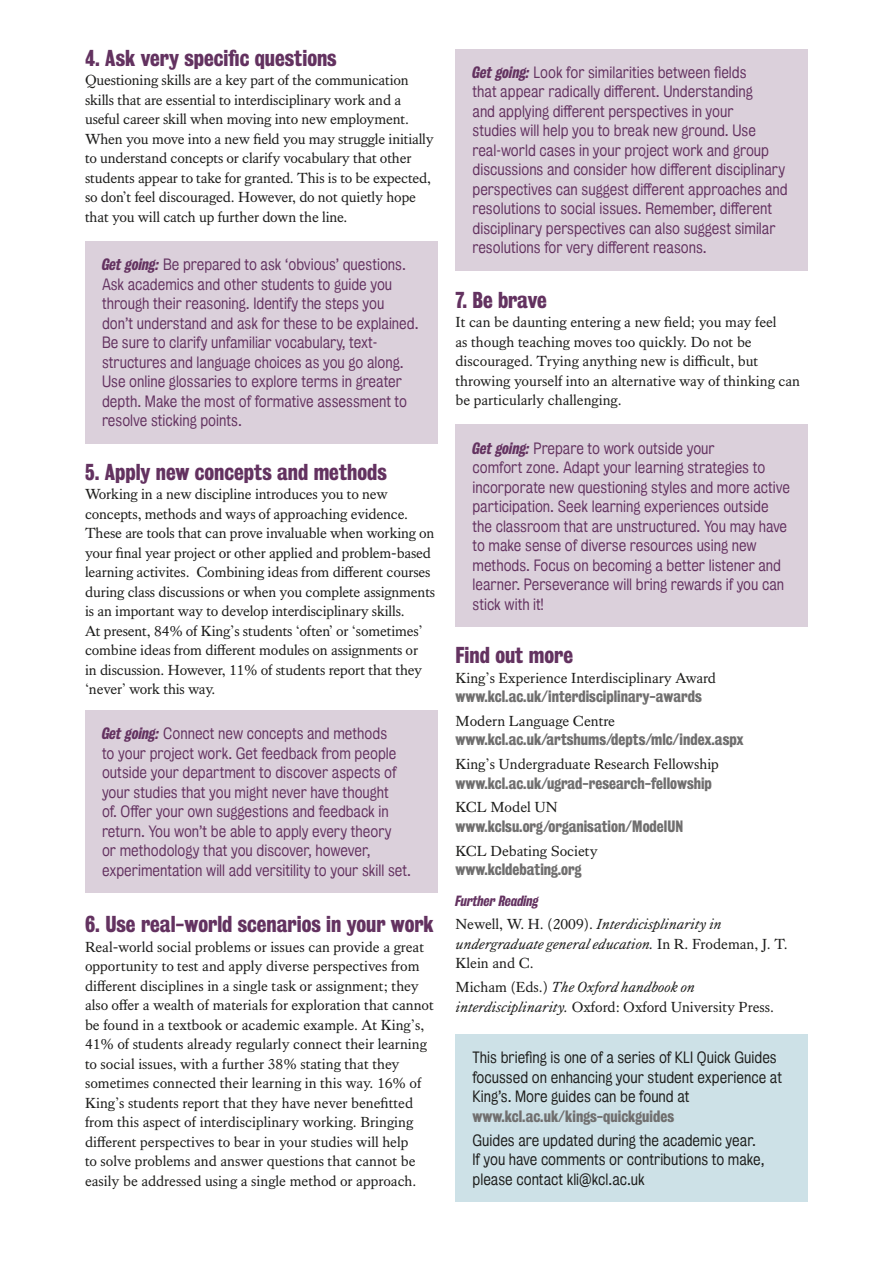
<style>
.page{position:relative;width:893px;height:1263px;background:#fff}
.page>*{position:absolute;margin:0;border:0;box-sizing:border-box;transform-origin:0 0}
.t1{font:21px "Kings Bureau Grot Three Seven";color:#633260}
.t2{font:15px/19.5px "Kings Caslon Text";letter-spacing:-.01em;color:#1d1d1b}
.t3{font:15px/19.5px "Kings Bureau Grot Five One";color:#633260}
.t4{font:15px/19.5px "Kings Bureau Grot Five One";color:#1d1d1b}
.t5{font:15px "Kings Bureau Grot Three Seven";color:#706f6f}
.t6{font:italic 15px/19.5px "Kings Caslon Text";color:#1d1d1b}
.t7{font:italic 13.5px "Kings Bureau Grot Three Seven";letter-spacing:-.01em;color:#633260}
.s1{font-family:"Kings Bureau Grot Three Seven";font-style:italic}
.s2{font-style:normal}
.s3{font-style:italic}
</style>
<div class="page">
<div style="left:85px;top:241px;width:352px;height:202px;background:#dbd0db"></div>
<div style="left:85px;top:710px;width:352px;height:183px;background:#dbd0db"></div>
<div style="left:455px;top:49px;width:353px;height:221px;background:#dbd0db"></div>
<div style="left:455px;top:425px;width:353px;height:202px;background:#dbd0db"></div>
<div style="left:455px;top:1034px;width:353px;height:167px;background:#cde1e7"></div>
<h1 class="t1" style="left:85px;top:46px;width:253px">4. Ask very specific questions</h1>
<p class="t2" style="left:85px;top:70px;width:350px">Questioning skills are a key part of the communication skills that are essential to interdisciplinary work and a useful career skill when moving into new employment.<br>When you move into a new field you may struggle initially to understand concepts or clarify vocabulary that other students appear to take for granted. This is to be expected, so don’t feel discouraged. However, do not quietly hope that you will catch up further down the line.</p>
<p class="t3" style="left:102px;top:255px;width:318px"><span class="s1">Get going:</span> Be prepared to ask ‘obvious’ questions.<br>Ask academics and other students to guide you through their reasoning. Identify the steps you don’t understand and ask for these to be explained.<br>Be sure to clarify unfamiliar vocabulary, text&shy;structures and language choices as you go along.<br>Use online glossaries to explore terms in greater depth. Make the most of formative assessment to resolve sticking points.</p>
<h1 class="t1" style="left:85px;top:460px;width:303px">5. Apply new concepts and methods</h1>
<p class="t2" style="left:85px;top:485px;width:352px">Working in a new discipline introduces you to new concepts, methods and ways of approaching evidence.<br>These are tools that can prove invaluable when working on your final year project or other applied and problem-based learning activites. Combining ideas from different courses during class discussions or when you complete assignments is an important way to develop interdisciplinary skills.<br>At present, 84% of King’s students ‘often’ or ‘sometimes’ combine ideas from different modules on assignments or<br>in discussion. However, 11% of students report that they ‘never’ work this way.</p>
<p class="t3" style="left:102px;top:724px;width:310px"><span class="s1">Get going:</span> Connect new concepts and methods<br>to your project work. Get feedback from people outside your department to discover aspects of your studies that you might never have thought<br>of. Offer your own suggestions and feedback in return. You won’t be able to apply every theory<br>or methodology that you discover, however, experimentation will add versitility to your skill set.</p>
<h1 class="t1" style="left:85px;top:912px;width:350px">6. Use real-world scenarios in your work</h1>
<p class="t2" style="left:85px;top:937px;width:350px">Real-world social problems or issues can provide a great opportunity to test and apply diverse perspectives from different disciplines in a single task or assignment; they also offer a wealth of materials for exploration that cannot be found in a textbook or academic example. At King’s, 41% of students already regularly connect their learning to social issues, with a further 38% stating that they sometimes connected their learning in this way. 16% of King’s students report that they have never benefitted from this aspect of interdisciplinary working. Bringing different perspectives to bear in your studies will help<br>to solve problems and answer questions that cannot be easily be addressed using a single method or approach.</p>
<p class="t3" style="left:472px;top:63px;width:317px"><span class="s1">Get going:</span> Look for similarities between fields<br>that appear radically different. Understanding<br>and applying different perspectives in your<br>studies will help you to break new ground. Use real-world cases in your project work and group discussions and consider how different disciplinary perspectives can suggest different approaches and resolutions to social issues. Remember, different disciplinary perspectives can also suggest similar resolutions for very different reasons.</p>
<h1 class="t1" style="left:455px;top:287px;width:93px">7. Be brave</h1>
<p class="t2" style="left:455px;top:312px;width:346px">It can be daunting entering a new field; you may feel<br>as though teaching moves too quickly. Do not be discouraged. Trying anything new is difficult, but throwing yourself into an alternative way of thinking can be particularly challenging.</p>
<p class="t3" style="left:472px;top:438px;width:319px"><span class="s1">Get going:</span> Prepare to work outside your<br>comfort zone. Adapt your learning strategies to incorporate new questioning styles and more active participation. Seek learning experiences outside the classroom that are unstructured. You may have to make sense of diverse resources using new methods. Focus on becoming a better listener and learner. Perseverance will bring rewards if you can stick with it!</p>
<h1 class="t1" style="left:455px;top:643px;width:119px">Find out more</h1>
<p class="t2" style="left:455px;top:668px;width:262px">King’s Experience Interdisciplinary Award</p>
<p class="t5" style="left:455px;top:688px;width:248px">www.kcl.ac.uk/interdisciplinary-awards</p>
<p class="t2" style="left:455px;top:711px;width:161px">Modern Language Centre</p>
<p class="t5" style="left:455px;top:731px;width:290px">www.kcl.ac.uk/artshums/depts/mlc/index.aspx</p>
<p class="t2" style="left:455px;top:754px;width:265px">King’s Undergraduate Research Fellowship</p>
<p class="t5" style="left:455px;top:774px;width:258px">www.kcl.ac.uk/ugrad-research-fellowship</p>
<p class="t2" style="left:455px;top:798px;width:104px">KCL Model UN</p>
<p class="t5" style="left:455px;top:817px;width:229px">www.kclsu.org/organisation/ModelUN</p>
<p class="t2" style="left:455px;top:841px;width:144px">KCL Debating Society</p>
<p class="t5" style="left:455px;top:861px;width:128px">www.kcldebating.org</p>
<p class="t7" style="left:455px;top:893px;width:85px">Further Reading</p>
<p class="t6" style="left:455px;top:914px;width:334px"><span class="s2">Newell, W. H. (2009).</span> Interdicisplinarity in undergraduate general education. <span class="s2">In R. Frodeman, J. T.<br>Klein and C.</span></p>
<p class="t2" style="left:455px;top:977px;width:320px">Micham (Eds.) <span class="s3">The Oxford handbook on interdisciplinarity.</span> Oxford: Oxford University Press.</p>
<p class="t4" style="left:472px;top:1048px;width:311px">This briefing is one of a series of KLI Quick Guides focussed on enhancing your student experience at<br>King’s. More guides can be found at</p>
<p class="t5" style="left:472px;top:1107px;width:203px">www.kcl.ac.uk/kings-quickguides</p>
<p class="t4" style="left:472px;top:1130px;width:294px">Guides are updated during the academic year.<br>If you have comments or contributions to make, please contact kli@kcl.ac.uk</p>
</div>
